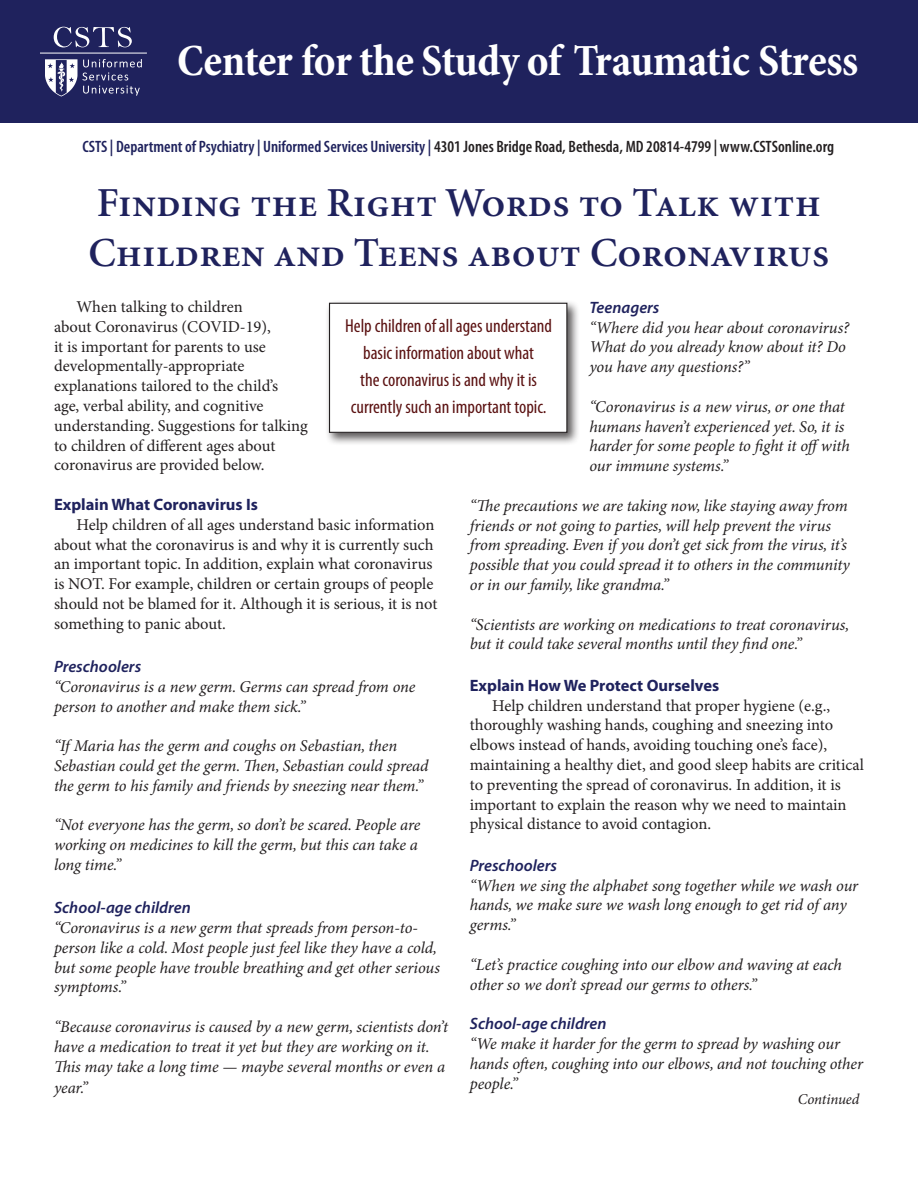
<style>
.page{position:relative;width:918px;height:1188px;background:#fff}
.page>*{position:absolute;margin:0;border:0;box-sizing:border-box;transform-origin:0 0}
.Subhead_2{font:700 condensed 45px "Minion Pro";letter-spacing:-.015em;color:#fff}
.t1{font:41.25px/49.5px "Minion Semibold SC";color:#1f225d}
.PQ_centered{font:condensed 18.9px/27px "Myriad Pro";color:#5b1212;text-align:center}
.Minion_Ital{font:italic 16.5px/19.8px "Minion Pro";letter-spacing:-.005em;color:#231f20}
.text{font:16.5px/19.8px "Minion Pro";letter-spacing:-.005em;color:#231f20}
.text-2{font:600 condensed 16.5px "Myriad Pro";color:#231f20}
.t2{font:italic 600 16.5px "Myriad Pro";color:#1f225d}
.t3{font:700 16.5px "Myriad Pro";color:#1f225d}
.text-3{font:italic 15px "Minion Pro";letter-spacing:-.01em;color:#231f20}
.s1{color:#1f225d}
</style>
<div class="page">
<div style="left:0;top:0;width:918px;height:123px;background:#1f225d"></div>
<svg style="left:83px;top:59px;width:59px;height:37px"></svg>
<svg style="left:45px;top:59px;width:32px;height:38px"></svg>
<hr style="left:40px;top:53px;width:107px;height:1px;background:#fff">
<svg style="left:54px;top:27px;width:78px;height:20px"></svg>
<div style="left:325px;top:299px;width:255px;height:146px;background:#231f20;opacity:.75"></div>
<div style="left:330px;top:303px;width:237px;height:129px;background:#fff"></div>
<div style="left:329px;top:303px;width:238px;height:130px;border:1px solid #231f20"></div>
<p class="Subhead_2" style="left:177px;top:30px;width:683px">Center for the Study of Traumatic Stress</p>
<p class="text-2" style="left:82px;top:138px;width:753px"><span class="s1">CSTS | Department of Psychiatry | Uniformed Services University |</span> 4301 Jones Bridge Road, Bethesda, MD 20814-4799 | www.CSTSonline.org</p>
<p class="t1" style="left:89px;top:179px;width:742px">Finding the Right Words to Talk with<br>Children and Teens about Coronavirus</p>
<p class="text" style="left:54px;top:297px;width:255px;text-indent:22px">When talking to children<br>about Coronavirus (COVID-19),<br>it is important for parents to use developmentally-appropriate explanations tailored to the child’s<br>age, verbal ability, and cognitive understanding. Suggestions for talking to children of different ages about coronavirus are provided below.</p>
<p class="t3" style="left:54px;top:495px;width:205px">Explain What Coronavirus Is</p>
<p class="text" style="left:54px;top:515px;width:385px;text-indent:22px">Help children of all ages understand basic information about what the coronavirus is and why it is currently such an important topic. In addition, explain what coronavirus is NOT. For example, children or certain groups of people should not be blamed for it. Although it is serious, it is not something to panic about.</p>
<p class="t2" style="left:54px;top:658px;width:89px">Preschoolers</p>
<p class="Minion_Ital" style="left:54px;top:677px;width:363px">“Coronavirus is a new germ. Germs can spread from one person to another and make them sick.”</p>
<p class="Minion_Ital" style="left:54px;top:737px;width:376px">“If Maria has the germ and coughs on Sebastian, then<br>Sebastian could get the germ. Then, Sebastian could spread the germ to his family and friends by sneezing near them.”</p>
<p class="Minion_Ital" style="left:54px;top:816px;width:368px">“Not everyone has the germ, so don’t be scared. People are working on medicines to kill the germ, but this can take a long time.”</p>
<p class="t2" style="left:54px;top:899px;width:138px">School-age children</p>
<p class="Minion_Ital" style="left:54px;top:919px;width:388px">“Coronavirus is a new germ that spreads from person-to&shy;person like a cold. Most people just feel like they have a cold, but some people have trouble breathing and get other serious symptoms.”</p>
<p class="Minion_Ital" style="left:54px;top:1018px;width:396px">“Because coronavirus is caused by a new germ, scientists don’t have a medication to treat it yet but they are working on it.<br>This may take a long time — maybe several months or even a</p>
<p class="Minion_Ital" style="left:54px;top:1079px;width:35px">year.”</p>
<p class="t2" style="left:589px;top:298px;width:72px">Teenagers</p>
<p class="Minion_Ital" style="left:589px;top:318px;width:261px">“Where did you hear about coronavirus?<br>What do you already know about it? Do you have any questions?”</p>
<p class="Minion_Ital" style="left:589px;top:397px;width:262px">“Coronavirus is a new virus, or one that humans haven’t experienced yet. So, it is harder for some people to fight it off with our immune systems.”</p>
<p class="Minion_Ital" style="left:470px;top:496px;width:381px">“The precautions we are taking now, like staying away from friends or not going to parties, will help prevent the virus from spreading. Even if you don’t get sick from the virus, it’s possible that you could spread it to others in the community or in our family, like grandma.”</p>
<p class="Minion_Ital" style="left:470px;top:615px;width:381px">“Scientists are working on medications to treat coronavirus, but it could take several months until they find one.”</p>
<p class="t3" style="left:470px;top:676px;width:251px">Explain How We Protect Ourselves</p>
<p class="text" style="left:470px;top:696px;width:396px;text-indent:22px">Help children understand that proper hygiene (e.g., thoroughly washing hands, coughing and sneezing into elbows instead of hands, avoiding touching one’s face), maintaining a healthy diet, and good sleep habits are critical to preventing the spread of coronavirus. In addition, it is important to explain the reason why we need to maintain physical distance to avoid contagion.</p>
<p class="t2" style="left:470px;top:856px;width:89px">Preschoolers</p>
<p class="Minion_Ital" style="left:470px;top:876px;width:390px">“When we sing the alphabet song together while we wash our hands, we make sure we wash long enough to get rid of any germs.”</p>
<p class="Minion_Ital" style="left:470px;top:955px;width:374px">“Let’s practice coughing into our elbow and waving at each other so we don’t spread our germs to others.”</p>
<p class="t2" style="left:470px;top:1015px;width:138px">School-age children</p>
<p class="Minion_Ital" style="left:470px;top:1034px;width:395px">“We make it harder for the germ to spread by washing our hands often, coughing into our elbows, and not touching other people.”</p>
<p class="PQ_centered" style="left:345px;top:313px;width:208px">Help children of all ages understand basic information about what<br>the coronavirus is and why it is currently such an important topic.</p>
<p class="text-3" style="left:798px;top:1090px;width:63px">Continued</p>
</div>
